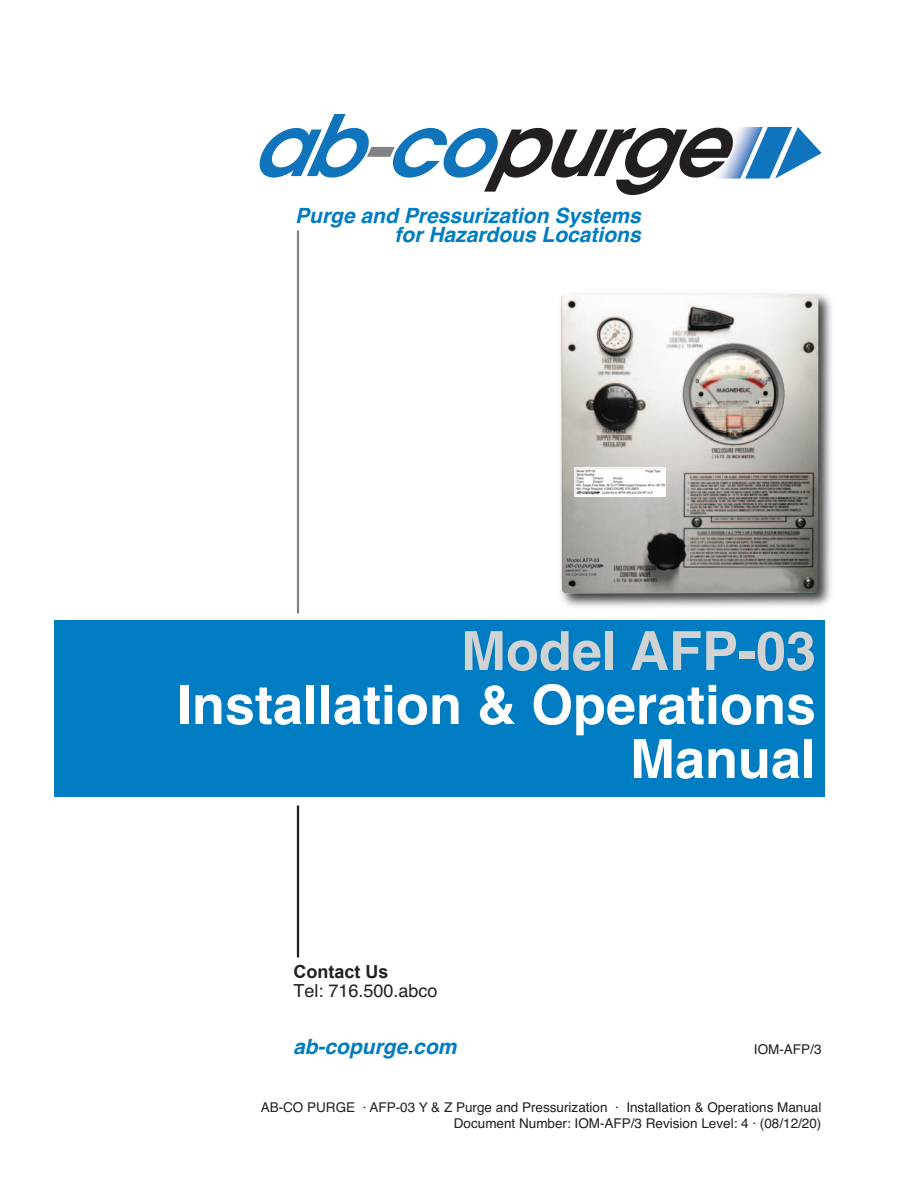
<style>
.page{position:relative;width:918px;height:1188px;background:#fff}
.page>*{position:absolute;margin:0;border:0;box-sizing:border-box;transform-origin:0 0}
.t1{font:700 54px "Helvetica";color:#fff}
.t2{font:700 54px "Helvetica";color:#d1d2d4}
.t3{font:italic 700 21px "Helvetica";color:#007cc2}
.t4{font:18px/18.8px "Helvetica";color:#231f20}
.t5{font:13.5px "Helvetica";color:#231f20}
.s1{font-family:"Arial";font-weight:700}
</style>
<div class="page">
<hr style="left:297px;top:231px;width:2px;height:382px;background:#808285">
<hr style="left:297px;top:806px;width:2px;height:151px;background:#231f20">
<img style="left:736px;top:127px;width:9px;height:52px">
<svg style="left:260px;top:114px;width:476px;height:81px"></svg>
<svg style="left:745px;top:127px;width:77px;height:52px"></svg>
<div style="left:54px;top:621px;width:771px;height:176px;background:#007cc2"></div>
<img style="left:544px;top:294px;width:288px;height:327px">
<img style="left:561px;top:293px;width:257px;height:300px">
<img style="left:575px;top:467px;width:91px;height:29px">
<p class="t3" style="left:295px;top:208px;width:347px">Purge and Pressurization Systems</p>
<p class="t3" style="left:395px;top:227px;width:248px">for Hazardous Locations</p>
<p class="t2" style="left:461px;top:631px;width:357px">Model AFP-03</p>
<p class="t1" style="left:177px;top:685px;width:641px">Installation &amp; Operations</p>
<p class="t1" style="left:630px;top:739px;width:188px">Manual</p>
<p class="t4" style="left:294px;top:964px;width:146px"><span class="s1">Contact Us<br></span>Tel: 716.500.abco</p>
<p class="t3" style="left:293px;top:1039px;width:165px">ab-copurge.com</p>
<p class="t5" style="left:754px;top:1044px;width:69px">IOM-AFP/3</p>
<p class="t5" style="left:261px;top:1102px;width:562px">AB-CO PURGE · AFP-03 Y &amp; Z Purge and Pressurization · Installation &amp; Operations Manual</p>
<p class="t5" style="left:454px;top:1118px;width:369px">Document Number: IOM-AFP/3 Revision Level: 4 · (08/12/20)</p>
</div>
